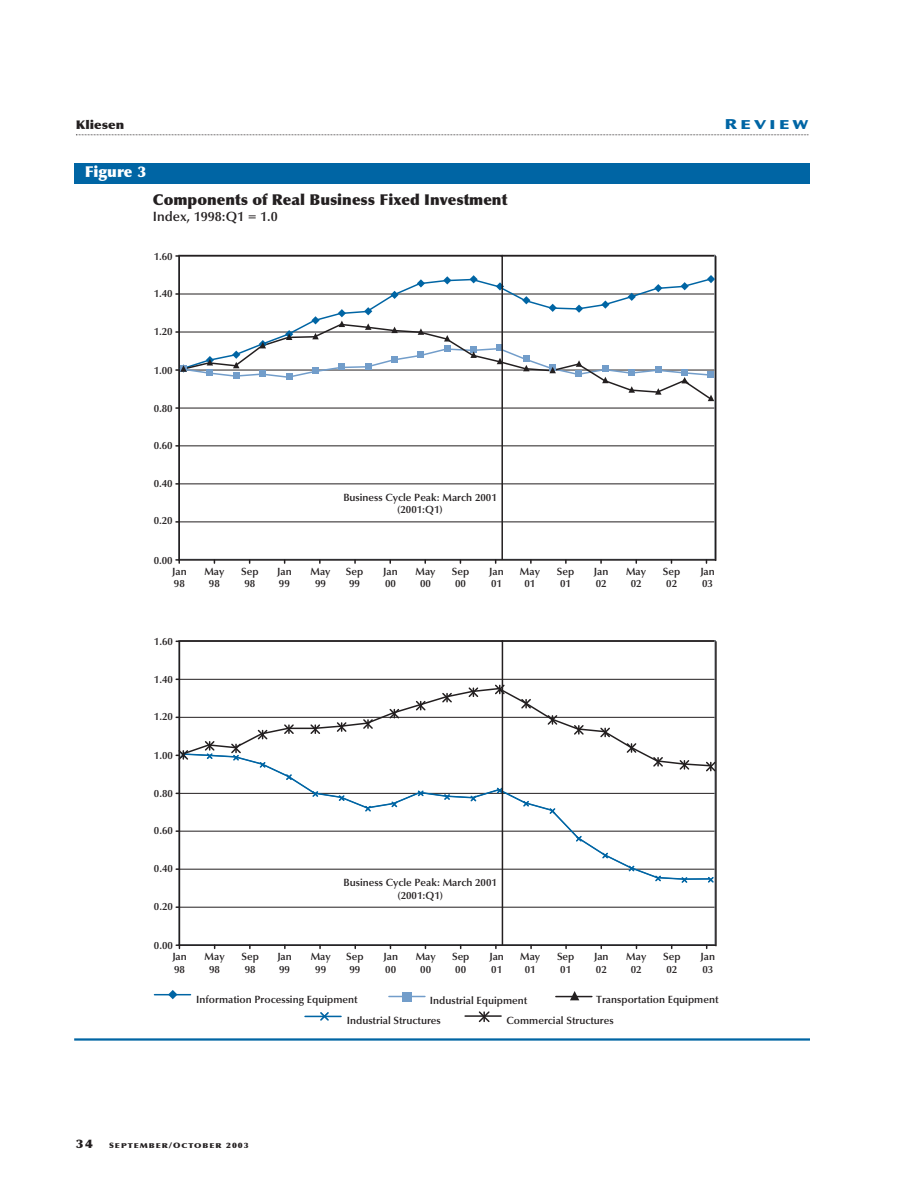
<style>
.page{position:relative;width:918px;height:1188px;background:#fff}
.page>*{position:absolute;margin:0;border:0;box-sizing:border-box;transform-origin:0 0}
.t1{font:900 15px "Optima";color:#231f20}
.t2{font:900 15px "Optima";color:#fff}
.t3{font:600 13.5px "Optima";color:#231f20}
.t4{font:13.5px "Ocean Sans MM.310.475";letter-spacing:.205em;color:#0065a4;scale:1.22 1}
.t5{font:900 12px "Optima";color:#231f20;scale:1.1 1}
.t6{font:600 10.5px/12.8px "Optima";color:#231f20;text-align:center}
.t7{font:900 6.75px "Optima";letter-spacing:.12em;color:#231f20;scale:1.22 1}
.s1{font-size:15px}
.s2{font-size:7.5px}
</style>
<div class="page">
<svg style="left:76px;top:134px;width:733px;height:1px"></svg>
<hr style="left:179px;top:522px;width:536px;height:1px;background:#231f20">
<hr style="left:179px;top:483px;width:536px;height:1px;background:#231f20">
<hr style="left:179px;top:445px;width:536px;height:1px;background:#231f20">
<hr style="left:179px;top:408px;width:536px;height:1px;background:#231f20">
<hr style="left:179px;top:256px;width:536px;height:1px;background:#231f20">
<hr style="left:179px;top:255px;width:536px;height:1px;background:#231f20">
<hr style="left:714px;top:256px;width:2px;height:303px;background:#878f96">
<hr style="left:178px;top:256px;width:2px;height:304px;background:#231f20">
<hr style="left:179px;top:559px;width:536px;height:2px;background:#231f20">
<svg style="left:176px;top:275px;width:539px;height:126px"></svg>
<hr style="left:715px;top:256px;width:1px;height:304px;background:#231f20">
<hr style="left:501px;top:255px;width:2px;height:304px;background:#231f20">
<hr style="left:74px;top:1038px;width:736px;height:3px;background:#0065a4">
<div style="left:74px;top:163px;width:736px;height:21px;background:#0065a4"></div>
<hr style="left:179px;top:907px;width:537px;height:1px;background:#231f20">
<hr style="left:179px;top:640px;width:536px;height:2px;background:#231f20">
<hr style="left:714px;top:641px;width:2px;height:304px;background:#878f96">
<hr style="left:178px;top:641px;width:2px;height:304px;background:#878f96">
<hr style="left:179px;top:641px;width:1px;height:304px;background:#231f20">
<hr style="left:179px;top:944px;width:537px;height:2px;background:#231f20">
<svg style="left:176px;top:679px;width:539px;height:205px"></svg>
<hr style="left:154px;top:994px;width:36px;height:1px;background:#0065a4">
<svg style="left:168px;top:990px;width:9px;height:9px"></svg>
<hr style="left:389px;top:996px;width:36px;height:1px;background:#729dca">
<div style="left:402px;top:992px;width:10px;height:9px;background:#729dca"></div>
<svg style="left:570px;top:991px;width:9px;height:9px"></svg>
<hr style="left:305px;top:1016px;width:36px;height:1px;background:#0065a4">
<svg style="left:319px;top:1012px;width:11px;height:9px"></svg>
<hr style="left:465px;top:1015px;width:36px;height:2px;background:#231f20">
<svg style="left:477px;top:1011px;width:14px;height:12px"></svg>
<hr style="left:715px;top:642px;width:2px;height:304px;background:#231f20">
<hr style="left:502px;top:641px;width:1px;height:304px;background:#231f20">
<hr style="left:556px;top:996px;width:36px;height:1px;background:#231f20">
<p class="t5" style="left:76px;top:119px;width:45px">Kliesen</p>
<p class="t4" style="left:725px;top:119px;width:70px"><span class="s1">R</span>EVIEW</p>
<h1 class="t2" style="left:85px;top:166px;width:63px">Figure 3</h1>
<h1 class="t1" style="left:153px;top:194px;width:356px">Components of Real Business Fixed Investment</h1>
<p class="t3" style="left:153px;top:211px;width:126px">Index, 1998:Q1 = 1.0</p>
<p class="t6" style="left:154px;top:251px;width:21px">1.60</p>
<p class="t6" style="left:154px;top:288px;width:21px">1.40</p>
<p class="t6" style="left:154px;top:326px;width:21px">1.20</p>
<p class="t6" style="left:154px;top:365px;width:21px">1.00</p>
<p class="t6" style="left:154px;top:403px;width:21px">0.80</p>
<p class="t6" style="left:154px;top:440px;width:21px">0.60</p>
<p class="t6" style="left:154px;top:478px;width:21px">0.40</p>
<p class="t6" style="left:154px;top:515px;width:21px">0.20</p>
<p class="t6" style="left:154px;top:555px;width:21px">0.00</p>
<p class="t6" style="left:343px;top:492px;width:155px">Business Cycle Peak: March 2001 (2001:Q1)</p>
<p class="t6" style="left:172px;top:566px;width:16px;text-align:left">Jan<br>98</p>
<p class="t6" style="left:204px;top:566px;width:22px">May<br>98</p>
<p class="t6" style="left:241px;top:566px;width:19px">Sep<br>98</p>
<p class="t6" style="left:277px;top:566px;width:16px;text-align:left">Jan<br>99</p>
<p class="t6" style="left:311px;top:566px;width:22px">May<br>99</p>
<p class="t6" style="left:346px;top:566px;width:19px">Sep<br>99</p>
<p class="t6" style="left:383px;top:566px;width:16px;text-align:left">Jan<br>00</p>
<p class="t6" style="left:416px;top:566px;width:22px">May<br>00</p>
<p class="t6" style="left:452px;top:566px;width:19px">Sep<br>00</p>
<p class="t6" style="left:489px;top:566px;width:16px;text-align:left">Jan<br>01</p>
<p class="t6" style="left:520px;top:566px;width:22px">May<br>01</p>
<p class="t6" style="left:557px;top:566px;width:19px">Sep<br>01</p>
<p class="t6" style="left:594px;top:566px;width:16px;text-align:left">Jan<br>02</p>
<p class="t6" style="left:626px;top:566px;width:22px">May<br>02</p>
<p class="t6" style="left:663px;top:566px;width:19px">Sep<br>02</p>
<p class="t6" style="left:700px;top:566px;width:16px;text-align:left">Jan<br>03</p>
<p class="t6" style="left:154px;top:636px;width:21px">1.60</p>
<p class="t6" style="left:154px;top:674px;width:21px">1.40</p>
<p class="t6" style="left:154px;top:711px;width:21px">1.20</p>
<p class="t6" style="left:154px;top:750px;width:21px">1.00</p>
<p class="t6" style="left:154px;top:788px;width:21px">0.80</p>
<p class="t6" style="left:154px;top:825px;width:21px">0.60</p>
<p class="t6" style="left:154px;top:863px;width:21px">0.40</p>
<p class="t6" style="left:154px;top:901px;width:21px">0.20</p>
<p class="t6" style="left:154px;top:940px;width:21px">0.00</p>
<p class="t6" style="left:344px;top:877px;width:155px">Business Cycle Peak: March 2001 (2001:Q1)</p>
<p class="t6" style="left:172px;top:951px;width:16px;text-align:left">Jan<br>98</p>
<p class="t6" style="left:205px;top:951px;width:22px">May<br>98</p>
<p class="t6" style="left:241px;top:951px;width:19px">Sep<br>98</p>
<p class="t6" style="left:277px;top:951px;width:16px;text-align:left">Jan<br>99</p>
<p class="t6" style="left:311px;top:951px;width:22px">May<br>99</p>
<p class="t6" style="left:346px;top:951px;width:19px">Sep<br>99</p>
<p class="t6" style="left:383px;top:951px;width:16px;text-align:left">Jan<br>00</p>
<p class="t6" style="left:416px;top:951px;width:22px">May<br>00</p>
<p class="t6" style="left:452px;top:951px;width:19px">Sep<br>00</p>
<p class="t6" style="left:489px;top:951px;width:16px;text-align:left">Jan<br>01</p>
<p class="t6" style="left:520px;top:951px;width:22px">May<br>01</p>
<p class="t6" style="left:557px;top:951px;width:19px">Sep<br>01</p>
<p class="t6" style="left:594px;top:951px;width:16px;text-align:left">Jan<br>02</p>
<p class="t6" style="left:626px;top:951px;width:22px">May<br>02</p>
<p class="t6" style="left:663px;top:951px;width:19px">Sep<br>02</p>
<p class="t6" style="left:701px;top:951px;width:16px;text-align:left">Jan<br>03</p>
<p class="t6" style="left:196px;top:994px;width:163px">Information Processing Equipment</p>
<p class="t6" style="left:430px;top:995px;width:99px">Industrial Equipment</p>
<p class="t6" style="left:596px;top:994px;width:124px">Transportation Equipment</p>
<p class="t6" style="left:347px;top:1015px;width:96px">Industrial Structures</p>
<p class="t6" style="left:506px;top:1015px;width:109px">Commercial Structures</p>
<p class="t5" style="left:76px;top:1139px;width:17px">34</p>
<p class="t7" style="left:109px;top:1143px;width:116px"><span class="s2">S</span>EPTEMBER<span class="s2">/O</span>CTOBER <span class="s2">2003</span></p>
</div>
